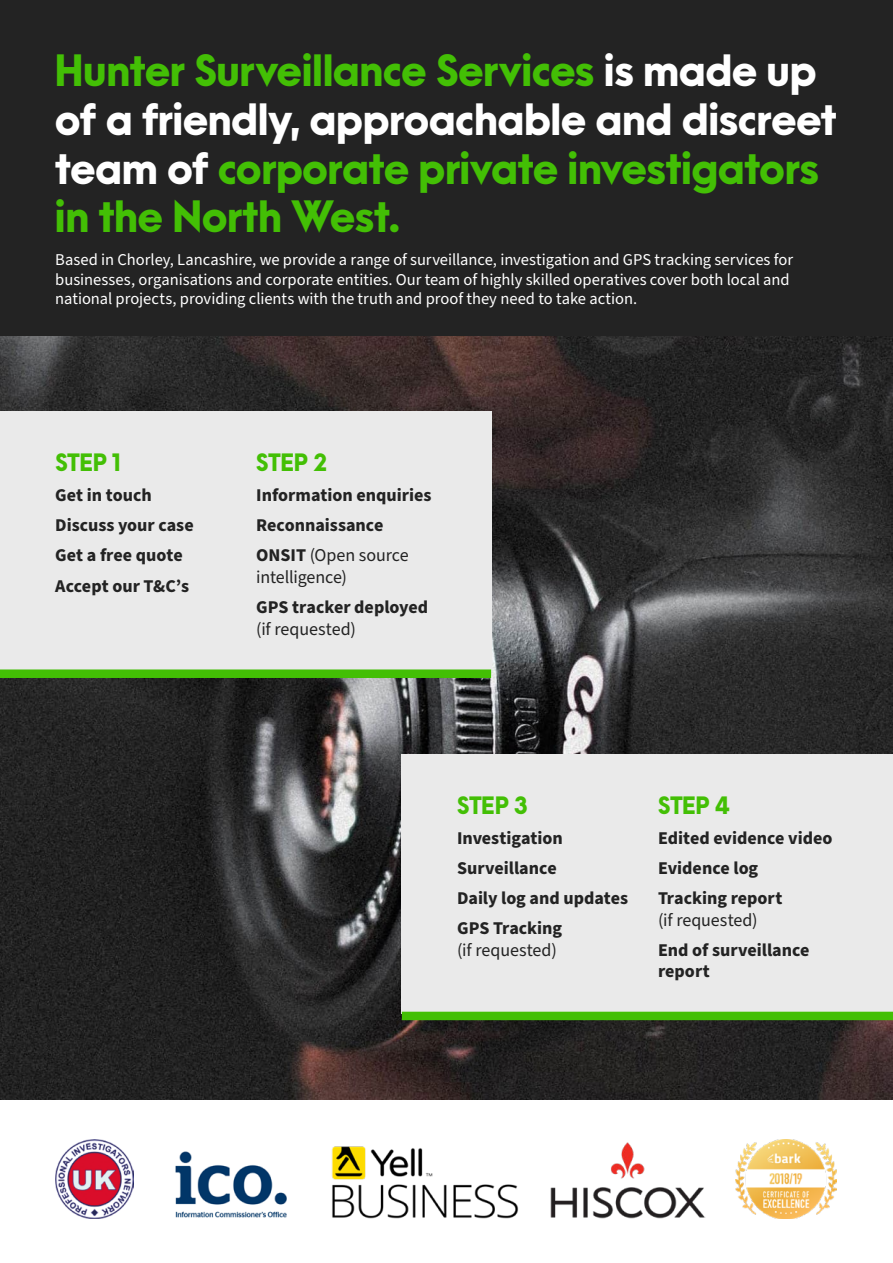
<style>
.page{position:relative;width:893px;height:1263px;background:#fff}
.page>*{position:absolute;margin:0;border:0;box-sizing:border-box;transform-origin:0 0}
.t1{font:900 40.5px/48.6px "Arca Majora";color:#43bf05}
.t2{font:900 22.5px "Arca Majora";color:#43bf05}
.t3{font:700 18px/30.2px "Source Sans Pro";color:#232323}
.t4{font:18px "Source Sans Pro";letter-spacing:-.005em;color:#232323}
.t5{font:16.5px/19.8px "Source Sans Pro";color:#fff}
.s1{color:#fff}
.s2{font-weight:400}
</style>
<div class="page">
<img style="left:0;top:335px;width:893px;height:765px">
<div style="left:0;top:0;width:893px;height:335px;background:#232323"></div>
<img style="left:175px;top:1151px;width:112px;height:67px">
<img style="left:55px;top:1140px;width:79px;height:78px">
<img style="left:332px;top:1146px;width:187px;height:72px">
<img style="left:551px;top:1143px;width:154px;height:75px">
<img style="left:735px;top:1139px;width:101px;height:79px">
<div style="left:0;top:411px;width:491px;height:261px;background:#eaeaea"></div>
<div style="left:0;top:669px;width:491px;height:9px;background:#43bf05"></div>
<div style="left:402px;top:754px;width:491px;height:260px;background:#eaeaea"></div>
<div style="left:402px;top:1012px;width:491px;height:8px;background:#43bf05"></div>
<h1 class="t1" style="left:55px;top:43px;width:783px">Hunter Surveillance Services <span class="s1">is made up of a friendly, approachable and discreet team of</span> corporate private investigators in the North West.</h1>
<p class="t5" style="left:55px;top:250px;width:739px">Based in Chorley, Lancashire, we provide a range of surveillance, investigation and GPS tracking services for businesses, organisations and corporate entities. Our team of highly skilled operatives cover both local and national projects, providing clients with the truth and proof they need to take action.</p>
<h2 class="t2" style="left:55px;top:445px;width:67px">STEP 1</h2>
<p class="t3" style="left:55px;top:481px;width:140px">Get in touch<br>Discuss your case<br>Get a free quote<br>Accept our T&amp;C’s</p>
<h2 class="t2" style="left:256px;top:445px;width:72px">STEP 2</h2>
<p class="t3" style="left:256px;top:481px;width:177px">Information enquiries<br>Reconnaissance<br>ONSIT <span class="s2">(Open source</span></p>
<p class="t4" style="left:256px;top:565px;width:92px">intelligence)</p>
<p class="t3" style="left:256px;top:592px;width:173px">GPS tracker deployed</p>
<p class="t4" style="left:256px;top:617px;width:101px">(if requested)</p>
<h2 class="t2" style="left:457px;top:787px;width:72px">STEP 3</h2>
<p class="t3" style="left:457px;top:823px;width:172px">Investigation<br>Surveillance<br>Daily log and updates<br>GPS Tracking</p>
<p class="t4" style="left:457px;top:938px;width:101px">(if requested)</p>
<h2 class="t2" style="left:658px;top:787px;width:73px">STEP 4</h2>
<p class="t3" style="left:658px;top:823px;width:176px">Edited evidence video<br>Evidence log<br>Tracking report</p>
<p class="t4" style="left:658px;top:907px;width:101px">(if requested)</p>
<p class="t3" style="left:658px;top:939px;width:153px;line-height:21.6px">End of surveillance report</p>
</div>
